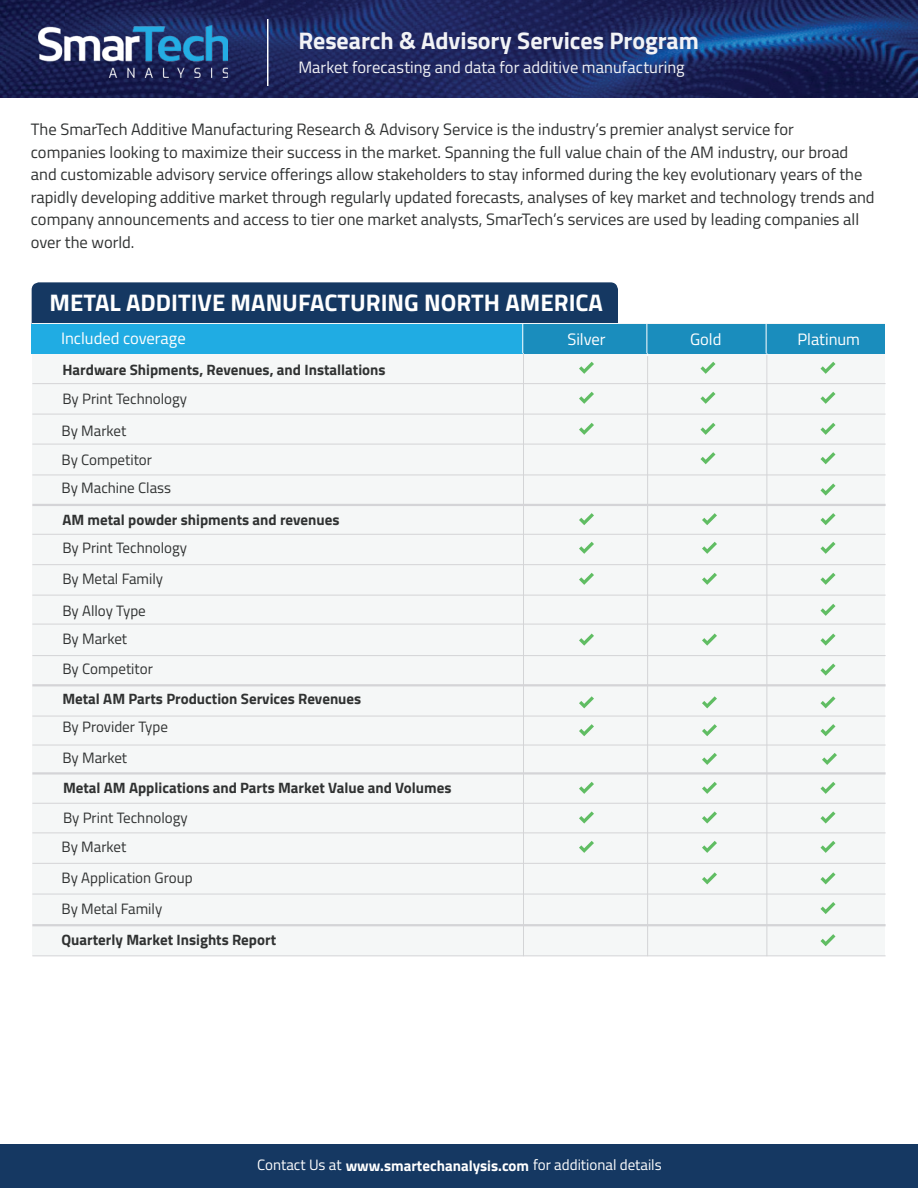
<style>
.page{position:relative;width:918px;height:1188px;background:#fff}
.page>*{position:absolute;margin:0;border:0;box-sizing:border-box;transform-origin:0 0}
.t1{font:700 24px "Titillium Web";color:#fff}
.t2{font:700 24px "Titillium Web";letter-spacing:-.005em;color:#f2f3f6}
.t3{font:16.5px/22.5px "Titillium Web";color:#303232}
.t4{font:16.5px "Titillium Web";letter-spacing:.005em;color:#f2f3f6}
.t5{font:16.5px "Titillium Web";color:#fff}
.t6{font:700 15px "Titillium Web";color:#303232}
.t7{font:15px/31px "Titillium Web";color:#303232}
.t8{font:15px "Titillium Web";color:#fff}
.s1{font-weight:700}
</style>
<div class="page">
<img style="left:0;top:0;width:918px;height:98px">
<div style="left:32px;top:323px;width:853px;height:633px;background:#f5f7f7"></div>
<svg style="left:32px;top:353px;width:853px;height:1px"></svg>
<div style="left:766px;top:324px;width:119px;height:29px;background:#1a8dbd"></div>
<div style="left:647px;top:324px;width:119px;height:29px;background:#1a8dbd"></div>
<div style="left:523px;top:324px;width:123px;height:29px;background:#1a8dbd"></div>
<svg style="left:32px;top:282px;width:586px;height:71px;background:#1d6997"></svg>
<svg style="left:646px;top:324px;width:1px;height:29px"></svg>
<svg style="left:766px;top:324px;width:1px;height:29px"></svg>
<img style="left:38px;top:25px;width:190px;height:53px">
<hr style="left:267px;top:19px;width:1px;height:67px;background:#fff">
<hr style="left:647px;top:353px;width:1px;height:30px;background:#fff">
<hr style="left:766px;top:353px;width:1px;height:30px;background:#fff">
<hr style="left:523px;top:353px;width:1px;height:603px;background:#d3d4d6">
<svg style="left:579px;top:392px;width:15px;height:12px"></svg>
<svg style="left:579px;top:362px;width:15px;height:12px"></svg>
<svg style="left:700px;top:392px;width:15px;height:12px"></svg>
<svg style="left:700px;top:362px;width:15px;height:12px"></svg>
<svg style="left:820px;top:392px;width:15px;height:12px"></svg>
<svg style="left:820px;top:362px;width:15px;height:12px"></svg>
<hr style="left:32px;top:414px;width:854px;height:1px;background:#d4d4d7">
<hr style="left:32px;top:383px;width:854px;height:1px;background:#d4d4d7">
<hr style="left:647px;top:356px;width:1px;height:600px;background:#d3d4d6">
<hr style="left:766px;top:355px;width:1px;height:601px;background:#d3d4d6">
<svg style="left:579px;top:423px;width:15px;height:12px"></svg>
<svg style="left:700px;top:423px;width:15px;height:12px"></svg>
<svg style="left:820px;top:423px;width:15px;height:12px"></svg>
<hr style="left:32px;top:444px;width:854px;height:1px;background:#d4d4d7">
<hr style="left:32px;top:475px;width:854px;height:1px;background:#d4d4d7">
<svg style="left:820px;top:484px;width:15px;height:12px"></svg>
<svg style="left:820px;top:452px;width:15px;height:12px"></svg>
<svg style="left:700px;top:452px;width:15px;height:12px"></svg>
<svg style="left:579px;top:542px;width:15px;height:12px"></svg>
<svg style="left:702px;top:542px;width:15px;height:12px"></svg>
<svg style="left:821px;top:542px;width:15px;height:12px"></svg>
<svg style="left:579px;top:513px;width:15px;height:12px"></svg>
<svg style="left:702px;top:513px;width:15px;height:12px"></svg>
<svg style="left:821px;top:513px;width:15px;height:12px"></svg>
<hr style="left:32px;top:564px;width:854px;height:1px;background:#d4d4d7">
<hr style="left:32px;top:534px;width:854px;height:1px;background:#d4d4d7">
<hr style="left:32px;top:504px;width:854px;height:2px;background:#d4d4d7">
<hr style="left:32px;top:684px;width:854px;height:2px;background:#d4d4d7">
<hr style="left:32px;top:772px;width:854px;height:3px;background:#d4d4d7">
<hr style="left:32px;top:924px;width:854px;height:2px;background:#d4d4d7">
<svg style="left:579px;top:573px;width:15px;height:12px"></svg>
<svg style="left:702px;top:573px;width:15px;height:12px"></svg>
<svg style="left:821px;top:573px;width:15px;height:12px"></svg>
<hr style="left:32px;top:595px;width:854px;height:1px;background:#d4d4d7">
<svg style="left:821px;top:604px;width:15px;height:12px"></svg>
<hr style="left:32px;top:624px;width:854px;height:1px;background:#d4d4d7">
<hr style="left:32px;top:655px;width:854px;height:1px;background:#d4d4d7">
<svg style="left:579px;top:634px;width:15px;height:12px"></svg>
<svg style="left:702px;top:634px;width:15px;height:12px"></svg>
<svg style="left:821px;top:634px;width:15px;height:12px"></svg>
<svg style="left:821px;top:664px;width:15px;height:12px"></svg>
<svg style="left:579px;top:724px;width:15px;height:12px"></svg>
<svg style="left:702px;top:724px;width:15px;height:12px"></svg>
<svg style="left:820px;top:724px;width:15px;height:12px"></svg>
<svg style="left:579px;top:696px;width:15px;height:12px"></svg>
<svg style="left:702px;top:696px;width:15px;height:12px"></svg>
<svg style="left:820px;top:696px;width:15px;height:12px"></svg>
<hr style="left:32px;top:745px;width:854px;height:1px;background:#d4d4d7">
<hr style="left:32px;top:716px;width:854px;height:1px;background:#d4d4d7">
<svg style="left:702px;top:753px;width:15px;height:12px"></svg>
<svg style="left:822px;top:753px;width:15px;height:12px"></svg>
<div style="left:0;top:1144px;width:918px;height:44px;background:#153862"></div>
<svg style="left:579px;top:811px;width:15px;height:13px"></svg>
<svg style="left:702px;top:811px;width:15px;height:13px"></svg>
<svg style="left:820px;top:811px;width:15px;height:13px"></svg>
<svg style="left:579px;top:782px;width:15px;height:12px"></svg>
<svg style="left:702px;top:782px;width:15px;height:12px"></svg>
<svg style="left:820px;top:782px;width:15px;height:12px"></svg>
<hr style="left:32px;top:832px;width:854px;height:1px;background:#d4d4d7">
<hr style="left:32px;top:803px;width:854px;height:1px;background:#d4d4d7">
<svg style="left:579px;top:841px;width:15px;height:12px"></svg>
<svg style="left:702px;top:841px;width:15px;height:12px"></svg>
<svg style="left:820px;top:841px;width:15px;height:12px"></svg>
<hr style="left:32px;top:863px;width:854px;height:1px;background:#d4d4d7">
<svg style="left:702px;top:872px;width:15px;height:12px"></svg>
<svg style="left:820px;top:872px;width:15px;height:12px"></svg>
<hr style="left:32px;top:894px;width:854px;height:1px;background:#d4d4d7">
<svg style="left:820px;top:902px;width:15px;height:12px"></svg>
<hr style="left:32px;top:955px;width:854px;height:1px;background:#d4d4d7">
<svg style="left:820px;top:934px;width:15px;height:12px"></svg>
<h1 class="t2" style="left:298px;top:22px;width:402px">Research &amp; Advisory Services Program</h1>
<p class="t4" style="left:298px;top:55px;width:388px">Market forecasting and data for additive manufacturing</p>
<p class="t3" style="left:31px;top:117px;width:845px">The SmarTech Additive Manufacturing Research &amp; Advisory Service is the industry’s premier analyst service for<br>companies looking to maximize their success in the market. Spanning the full value chain of the AM industry, our broad and customizable advisory service offerings allow stakeholders to stay informed during the key evolutionary years of the rapidly developing additive market through regularly updated forecasts, analyses of key market and technology trends and company announcements and access to tier one market analysts, SmarTech’s services are used by leading companies all over the world.</p>
<h1 class="t1" style="left:50px;top:284px;width:555px">METAL ADDITIVE MANUFACTURING NORTH AMERICA</h1>
<p class="t5" style="left:61px;top:327px;width:126px">Included coverage</p>
<p class="t5" style="left:567px;top:327px;width:40px">Silver</p>
<p class="t5" style="left:690px;top:327px;width:33px">Gold</p>
<p class="t5" style="left:797px;top:327px;width:64px">Platinum</p>
<p class="t6" style="left:62px;top:358px;width:325px">Hardware Shipments, Revenues, and Installations</p>
<p class="t7" style="left:62px;top:383px;width:126px">By Print Technology</p>
<p class="t7" style="left:62px;top:414px;width:66px">By Market</p>
<p class="t7" style="left:62px;top:443px;width:92px">By Competitor</p>
<p class="t7" style="left:62px;top:472px;width:111px">By Machine Class</p>
<p class="t6" style="left:62px;top:508px;width:279px">AM metal powder shipments and revenues</p>
<p class="t7" style="left:62px;top:532px;width:126px">By Print Technology</p>
<p class="t7" style="left:62px;top:562px;width:102px;line-height:32px">By Metal Family<br>By Alloy Type</p>
<p class="t7" style="left:62px;top:623px;width:92px;line-height:30px">By Market<br>By Competitor</p>
<p class="t6" style="left:62px;top:687px;width:300px">Metal AM Parts Production Services Revenues</p>
<p class="t7" style="left:62px;top:711px;width:107px">By Provider Type</p>
<p class="t7" style="left:62px;top:742px;width:66px">By Market</p>
<p class="t6" style="left:63px;top:776px;width:390px">Metal AM Applications and Parts Market Value and Volumes</p>
<p class="t7" style="left:63px;top:801px;width:126px">By Print Technology</p>
<p class="t7" style="left:62px;top:830px;width:133px">By Market<br>By Application Group<br>By Metal Family</p>
<p class="t6" style="left:62px;top:928px;width:216px">Quarterly Market Insights Report</p>
<p class="t8" style="left:257px;top:1154px;width:406px">Contact Us at <span class="s1">www.smartechanalysis.com</span> for additional details</p>
</div>
